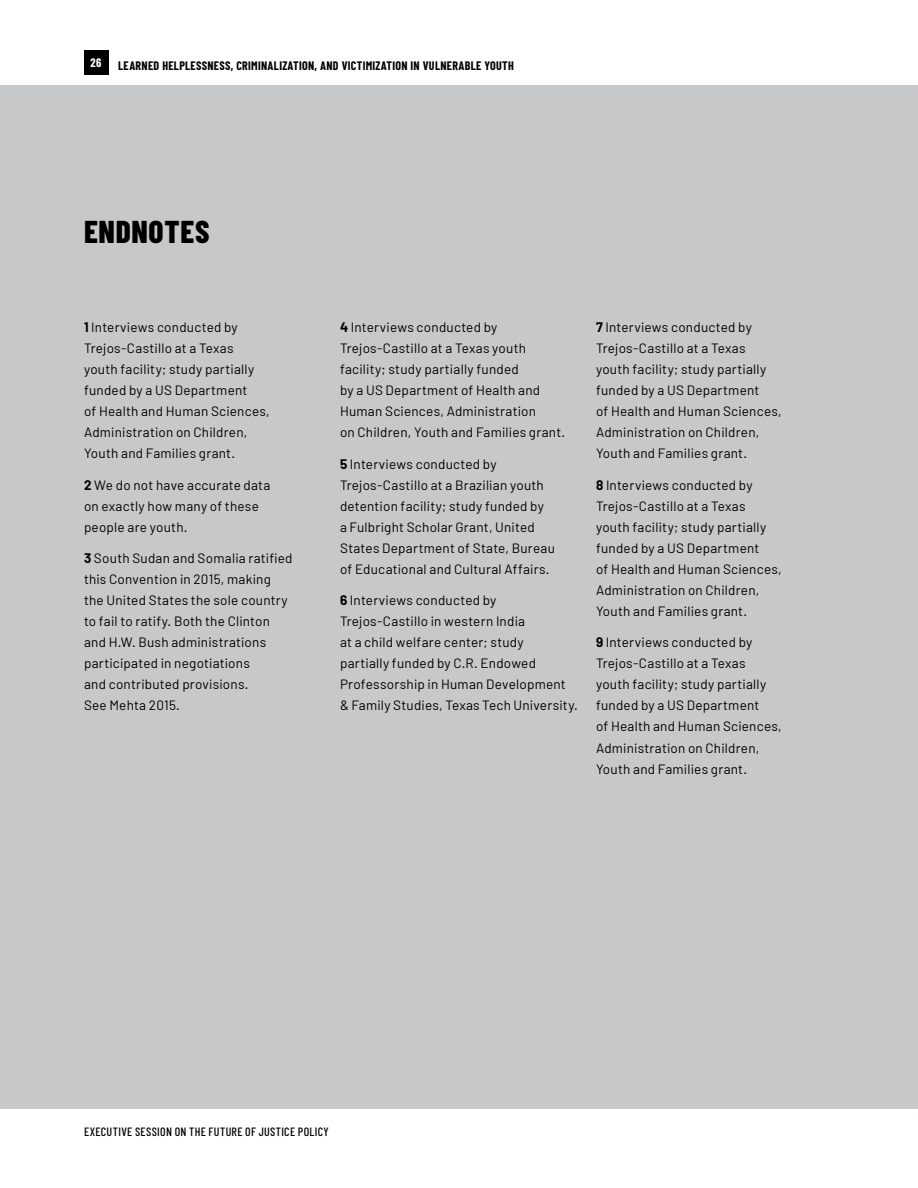
<style>
.page{position:relative;width:918px;height:1188px;background:#fff}
.page>*{position:absolute;margin:0;border:0;box-sizing:border-box;transform-origin:0 0}
.t1{font:800 31.5px "Barlow Condensed";letter-spacing:.02em;color:#000}
.t2{font:13.5px/21px "Barlow";letter-spacing:.015em;color:#000}
.t3{font:700 12px "Barlow Condensed";letter-spacing:.025em;color:#000}
.t4{font:500 12px "Barlow Condensed";letter-spacing:.03em;color:#000}
.t5{font:700 12px "Barlow Condensed";color:#fff}
.s1{font-weight:700}
</style>
<div class="page">
<div style="left:0;top:85px;width:918px;height:1024px;background:#c7c8ca"></div>
<div style="left:84px;top:51px;width:24px;height:24px;background:#000"></div>
<p class="t5" style="left:91px;top:56px;width:12px">26</p>
<p class="t3" style="left:118px;top:58px;width:397px">LEARNED HELPLESSNESS, CRIMINALIZATION, AND VICTIMIZATION IN VULNERABLE YOUTH</p>
<h1 class="t1" style="left:84px;top:212px;width:127px">ENDNOTES</h1>
<p class="t2" style="left:84px;top:317px;width:187px"><span class="s1">1</span> Interviews conducted by<br>Trejos-Castillo at a Texas youth facility; study partially funded by a US Department<br>of Health and Human Sciences,<br>Administration on Children,<br>Youth and Families grant.</p>
<p class="t2" style="left:84px;top:474px;width:188px"><span class="s1">2</span> We do not have accurate data on exactly how many of these people are youth.</p>
<p class="t2" style="left:84px;top:548px;width:210px"><span class="s1">3</span> South Sudan and Somalia ratified this Convention in 2015, making the United States the sole country to fail to ratify. Both the Clinton and H.W. Bush administrations participated in negotiations<br>and contributed provisions.<br>See Mehta 2015.</p>
<p class="t2" style="left:340px;top:317px;width:227px"><span class="s1">4</span> Interviews conducted by<br>Trejos-Castillo at a Texas youth facility; study partially funded<br>by a US Department of Health and<br>Human Sciences, Administration<br>on Children, Youth and Families grant.</p>
<p class="t2" style="left:340px;top:453px;width:216px"><span class="s1">5</span> Interviews conducted by Trejos-Castillo at a Brazilian youth detention facility; study funded by<br>a Fulbright Scholar Grant, United States Department of State, Bureau of Educational and Cultural Affairs.</p>
<p class="t2" style="left:340px;top:590px;width:239px"><span class="s1">6</span> Interviews conducted by Trejos-Castillo in western India<br>at a child welfare center; study<br>partially funded by C.R. Endowed Professorship in Human Development &amp; Family Studies, Texas Tech University.</p>
<p class="t2" style="left:596px;top:317px;width:187px"><span class="s1">7</span> Interviews conducted by<br>Trejos-Castillo at a Texas youth facility; study partially funded by a US Department<br>of Health and Human Sciences,<br>Administration on Children,<br>Youth and Families grant.</p>
<p class="t2" style="left:596px;top:474px;width:187px"><span class="s1">8</span> Interviews conducted by<br>Trejos-Castillo at a Texas youth facility; study partially funded by a US Department<br>of Health and Human Sciences,<br>Administration on Children,<br>Youth and Families grant.</p>
<p class="t2" style="left:596px;top:632px;width:187px"><span class="s1">9</span> Interviews conducted by<br>Trejos-Castillo at a Texas youth facility; study partially funded by a US Department<br>of Health and Human Sciences,<br>Administration on Children,<br>Youth and Families grant.</p>
<p class="t4" style="left:84px;top:1124px;width:246px">EXECUTIVE SESSION ON THE FUTURE OF JUSTICE POLICY</p>
</div>
